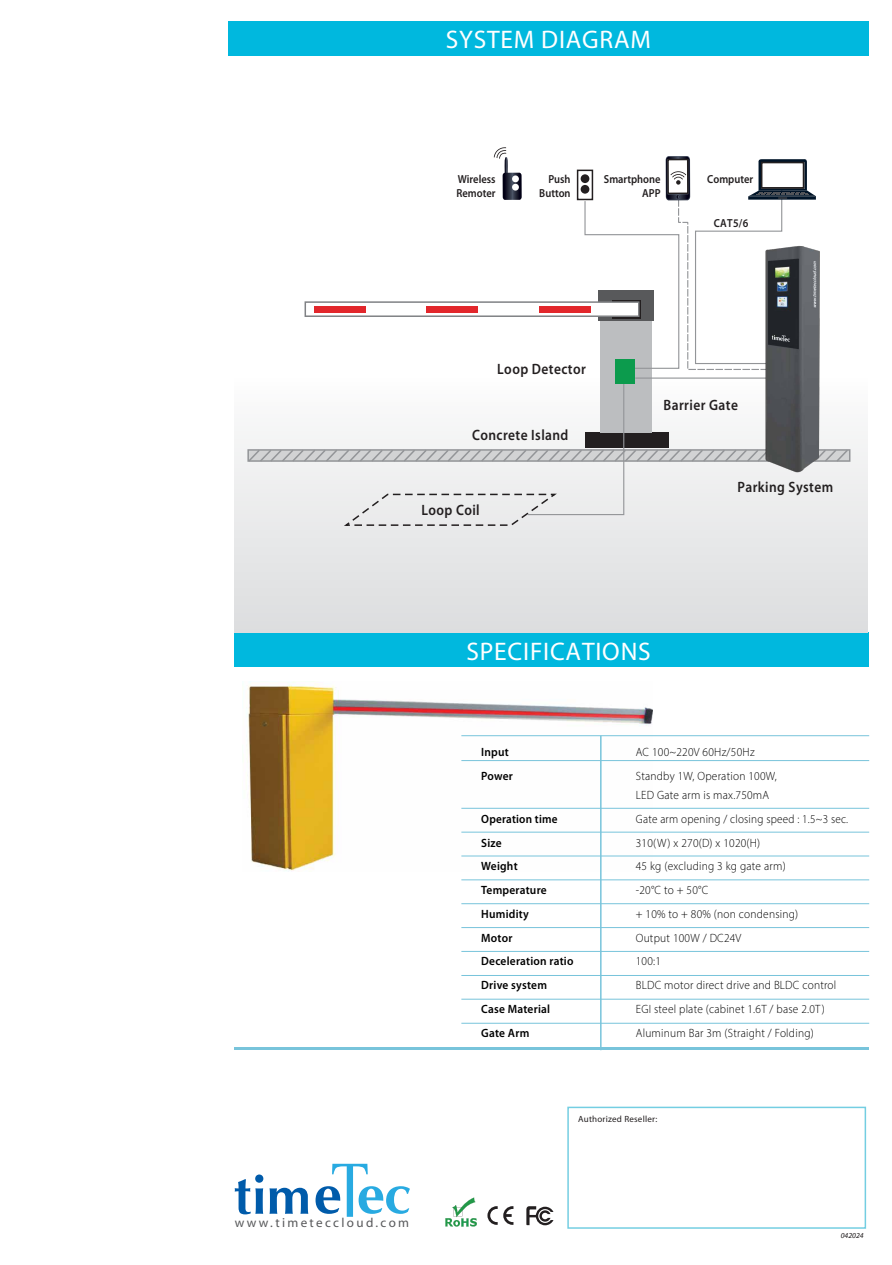
<style>
.page{position:relative;width:892px;height:1265px;background:#fff}
.page>*{position:absolute;margin:0;border:0;box-sizing:border-box;transform-origin:0 0}
.t1{font:25.5px "Myriad";letter-spacing:.03em;color:#fff}
.t2{font:600 15px "Myriad Pro";letter-spacing:.03em;color:#231f20;scale:.9 1}
.t3{font:13.05px "Myriad";letter-spacing:.18em;color:#58595b}
.t4{font:300 12px/19.5px "Myriad Pro";letter-spacing:.02em;color:#000;scale:.95 1}
.t5{font:600 12px "Myriad Pro";letter-spacing:.02em;color:#000;scale:.95 1}
.t6{font:300 12px "Myriad Pro";letter-spacing:.02em;color:#000;scale:.93 1}
.t7{font:600 12px "Myriad Pro";letter-spacing:.02em;color:#000;scale:.93 1}
.t8{font:600 11.7px/13.5px "Myriad Pro";color:#231f20;text-align:right;scale:.9 1}
.t9{font:9px "Myriad";letter-spacing:.025em;color:#231f20}
.t10{font:7.5px "Myriad It Web";color:#231f20}
</style>
<div class="page">
<img style="left:248px;top:682px;width:404px;height:189px">
<svg style="left:445px;top:1197px;width:32px;height:29px"></svg>
<svg style="left:487px;top:1206px;width:10px;height:18px"></svg>
<svg style="left:503px;top:1206px;width:11px;height:18px"></svg>
<svg style="left:526px;top:1206px;width:27px;height:19px"></svg>
<hr style="left:235px;top:1047px;width:634px;height:3px;background:#78c4db">
<hr style="left:461px;top:760px;width:408px;height:1px;background:#78c4db">
<hr style="left:461px;top:735px;width:408px;height:1px;background:#78c4db">
<hr style="left:461px;top:808px;width:408px;height:1px;background:#78c4db">
<hr style="left:461px;top:832px;width:408px;height:1px;background:#78c4db">
<hr style="left:461px;top:855px;width:408px;height:1px;background:#78c4db">
<hr style="left:461px;top:903px;width:408px;height:1px;background:#78c4db">
<hr style="left:461px;top:927px;width:408px;height:1px;background:#78c4db">
<hr style="left:461px;top:951px;width:408px;height:1px;background:#78c4db">
<hr style="left:461px;top:975px;width:408px;height:1px;background:#78c4db">
<hr style="left:461px;top:998px;width:408px;height:1px;background:#78c4db">
<hr style="left:461px;top:1023px;width:408px;height:1px;background:#78c4db">
<hr style="left:461px;top:879px;width:408px;height:1px;background:#78c4db">
<hr style="left:600px;top:735px;width:1px;height:315px;background:#78c4db">
<div style="left:228px;top:22px;width:641px;height:34px;background:#00b8de"></div>
<div style="left:235px;top:632px;width:634px;height:34px;background:#00b8de"></div>
<svg style="left:235px;top:1174px;width:28px;height:40px"></svg>
<svg style="left:269px;top:1187px;width:39px;height:26px"></svg>
<svg style="left:315px;top:1163px;width:95px;height:53px"></svg>
<div style="left:567px;top:1106px;width:299px;height:122px;border:2px solid #74cee2"></div>
<div style="left:235px;top:359px;width:632px;height:273px;background:#e3e4e5"></div>
<svg style="left:247px;top:147px;width:602px;height:379px"></svg>
<div style="left:615px;top:359px;width:20px;height:25px;background:#0c9b4d"></div>
<h1 class="t1" style="left:446px;top:27px;width:206px">SYSTEM DIAGRAM</h1>
<p class="t8" style="left:456px;top:172px;width:45px;text-align:left">Wireless<br>Remoter</p>
<p class="t8" style="left:539px;top:172px;width:36px">Push<br>Button</p>
<p class="t8" style="left:707px;top:172px;width:53px">Computer</p>
<p class="t8" style="left:713px;top:216px;width:40px">CAT5/6</p>
<p class="t8" style="left:604px;top:172px;width:64px">Smartphone<br>APP</p>
<p class="t2" style="left:497px;top:359px;width:100px">Loop Detector</p>
<p class="t2" style="left:472px;top:426px;width:109px">Concrete Island</p>
<p class="t2" style="left:421px;top:500px;width:66px">Loop Coil</p>
<p class="t2" style="left:663px;top:395px;width:84px">Barrier Gate</p>
<p class="t2" style="left:737px;top:478px;width:108px">Parking System</p>
<p class="t3" style="left:235px;top:1216px;width:176px">www.timeteccloud.com</p>
<h1 class="t1" style="left:466px;top:638px;width:186px">SPECIFICATIONS</h1>
<p class="t5" style="left:481px;top:744px;width:31px">Input</p>
<p class="t4" style="left:635px;top:742px;width:127px">AC 100~220V 60Hz/50Hz</p>
<p class="t5" style="left:481px;top:768px;width:35px">Power</p>
<p class="t4" style="left:635px;top:765px;width:150px">Standby 1W, Operation 100W,<br>LED Gate arm is max.750mA</p>
<p class="t7" style="left:481px;top:811px;width:84px">Operation time</p>
<p class="t6" style="left:635px;top:811px;width:230px">Gate arm opening / closing speed : 1.5~3 sec.</p>
<p class="t5" style="left:481px;top:835px;width:23px">Size</p>
<p class="t4" style="left:635px;top:832px;width:132px">310(W) x 270(D) x 1020(H)</p>
<p class="t5" style="left:481px;top:858px;width:40px">Weight</p>
<p class="t4" style="left:635px;top:856px;width:159px">45 kg (excluding 3 kg gate arm)</p>
<p class="t5" style="left:481px;top:882px;width:70px">Temperature</p>
<p class="t4" style="left:635px;top:880px;width:78px">-20°C to + 50°C</p>
<p class="t5" style="left:481px;top:906px;width:52px">Humidity</p>
<p class="t4" style="left:635px;top:904px;width:172px">+ 10% to + 80% (non condensing)</p>
<p class="t5" style="left:481px;top:930px;width:34px">Motor</p>
<p class="t4" style="left:635px;top:927px;width:113px">Output 100W / DC24V</p>
<p class="t5" style="left:481px;top:953px;width:99px">Deceleration ratio</p>
<p class="t4" style="left:635px;top:951px;width:28px">100:1</p>
<p class="t5" style="left:481px;top:977px;width:71px">Drive system</p>
<p class="t4" style="left:635px;top:975px;width:212px">BLDC motor direct drive and BLDC control</p>
<p class="t5" style="left:481px;top:1001px;width:74px">Case Material</p>
<p class="t4" style="left:635px;top:999px;width:200px">EGI steel plate (cabinet 1.6T / base 2.0T)</p>
<p class="t5" style="left:481px;top:1025px;width:52px">Gate Arm</p>
<p class="t4" style="left:635px;top:1022px;width:189px">Aluminum Bar 3m (Straight / Folding)</p>
<p class="t9" style="left:578px;top:1114px;width:81px">Authorized Reseller:</p>
<p class="t10" style="left:840px;top:1231px;width:24px">042024</p>
</div>
